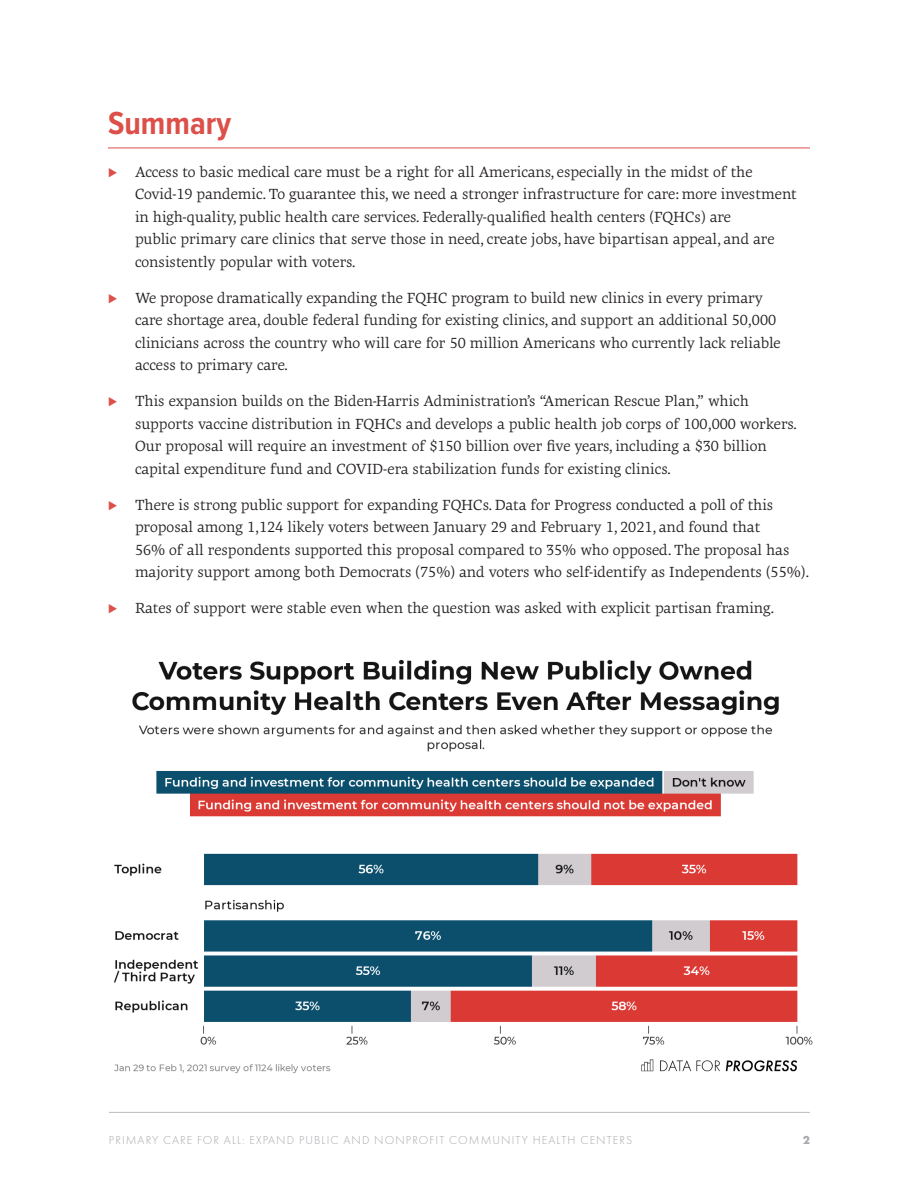
<style>
.page{position:relative;width:918px;height:1188px;background:#fff}
.page>*{position:absolute;margin:0;border:0;box-sizing:border-box;transform-origin:0 0}
.big_body_header_1{font:700 33px "Proxima Nova Cond";color:#dc5049}
.t1{font:15px/22.5px "Geneo Std";color:#231f20}
.t2{font:300 12px "Futura PT";letter-spacing:.09em;color:#a8a9ad}
.t3{font:700 12px "Futura PT";color:#a8a9ad}
.s1{font-family:"Proxima Nova";font-weight:300;color:#dc5049}
</style>
<div class="page">
<hr style="left:109px;top:1112px;width:701px;height:1px;background:#bcbdc0">
<hr style="left:108px;top:148px;width:702px;height:1px;background:#dc5049">
<img style="left:113px;top:659px;width:699px;height:415px">
<p class="big_body_header_1" style="left:108px;top:99px;width:125px">Summary</p>
<p class="t1" style="left:135px;top:160px;width:664px;text-indent:-27px"><span class="s1">⊲</span> Access to basic medical care must be a right for all Americans, especially in the midst of the Covid-19 pandemic. To guarantee this, we need a stronger infrastructure for care: more investment in high-quality, public health care services. Federally-qualified health centers (FQHCs) are<br>public primary care clinics that serve those in need, create jobs, have bipartisan appeal, and are consistently popular with voters.</p>
<p class="t1" style="left:135px;top:286px;width:647px;text-indent:-27px"><span class="s1">⊲</span> We propose dramatically expanding the FQHC program to build new clinics in every primary care shortage area, double federal funding for existing clinics, and support an additional 50,000 clinicians across the country who will care for 50 million Americans who currently lack reliable access to primary care.</p>
<p class="t1" style="left:135px;top:390px;width:664px;text-indent:-27px"><span class="s1">⊲</span> This expansion builds on the Biden-Harris Administration’s “American Rescue Plan,” which supports vaccine distribution in FQHCs and develops a public health job corps of 100,000 workers.<br>Our proposal will require an investment of $150 billion over five years, including a $30 billion capital expenditure fund and COVID-era stabilization funds for existing clinics.</p>
<p class="t1" style="left:135px;top:493px;width:676px;text-indent:-27px"><span class="s1">⊲</span> There is strong public support for expanding FQHCs. Data for Progress conducted a poll of this proposal among 1,124 likely voters between January 29 and February 1, 2021, and found that<br>56% of all respondents supported this proposal compared to 35% who opposed. The proposal has majority support among both Democrats (75%) and voters who self-identify as Independents (55%).</p>
<p class="t1" style="left:108px;top:597px;width:668px"><span class="s1">⊲</span> Rates of support were stable even when the question was asked with explicit partisan framing.</p>
<p class="t2" style="left:109px;top:1133px;width:525px">PRIMARY CARE FOR ALL: EXPAND PUBLIC AND NONPROFIT COMMUNITY HEALTH CENTERS</p>
<p class="t3" style="left:803px;top:1132px;width:9px">2</p>
</div>
